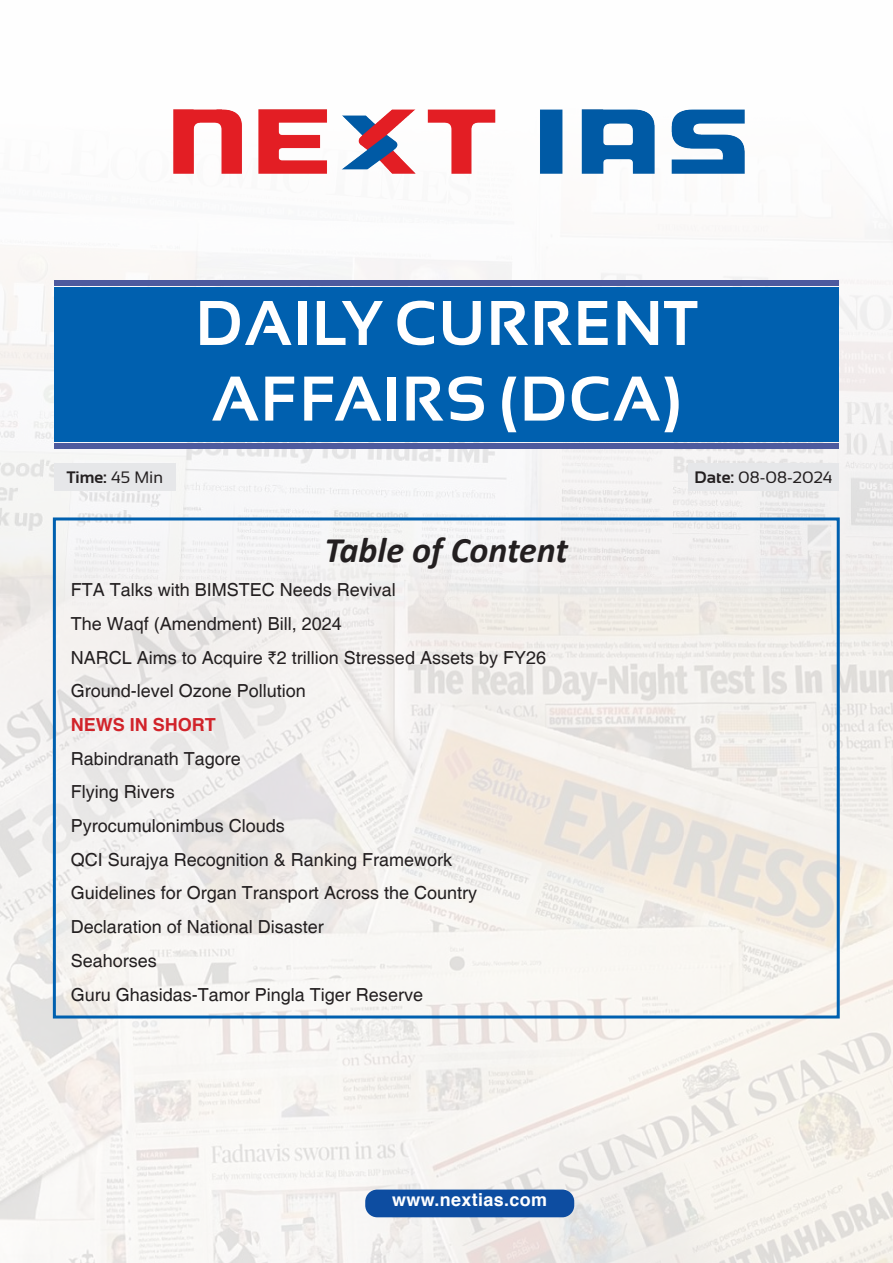
<style>
.page{position:relative;width:893px;height:1263px;background:#fff}
.page>*{position:absolute;margin:0;border:0;box-sizing:border-box;transform-origin:0 0}
.H-2{font:700 63px/75.6px "Sansation";letter-spacing:.02em;color:#fff}
.body{font:italic 700 36px "Calibri";color:#231f20}
.body-2{font:18px "Helvetica";color:#231f20}
.H-2-2{font:700 18px "Helvetica";letter-spacing:.02em;color:#fff}
.body-3{font:700 18px "Helvetica";color:#d1232a}
.t1{font:16.5px "Sansation";color:#231f20}
.t2{font:700 16.5px "Sansation";color:#231f20}
.s1{font-weight:400}
.s2{font-weight:700}
.s3{font-family:"Rupee"}
</style>
<div class="page">
<img style="left:0;top:109px;width:893px;height:425px">
<img style="left:0;top:534px;width:893px;height:729px">
<img style="left:174px;top:109px;width:570px;height:64px">
<div style="left:54px;top:287px;width:785px;height:154px;background:#0060af"></div>
<div style="left:54px;top:443px;width:785px;height:5px;background:#4d5a9e"></div>
<div style="left:54px;top:280px;width:785px;height:6px;background:#4d5a9e"></div>
<div style="left:53px;top:517px;width:787px;height:501px;border:3px solid #0060af"></div>
<div style="left:54px;top:463px;width:122px;height:27px;background:#e6e7e9"></div>
<div style="left:365px;top:1189px;width:209px;height:28px;background:#0d4da1;border-radius:12px"></div>
<div style="left:688px;top:463px;width:151px;height:27px;background:#e6e7e9"></div>
<p class="t2" style="left:67px;top:467px;width:98px">Time: <span class="s1">45 Min</span></p>
<p class="H-2" style="left:196px;top:285px;width:503px">DAILY CURRENT<br>AFFAIRS (DCA)</p>
<p class="t1" style="left:694px;top:468px;width:140px"><span class="s2">Date:</span> 08-08-2024</p>
<p class="body" style="left:324px;top:525px;width:245px">Table of Content</p>
<p class="body-2" style="left:71px;top:579px;width:327px">FTA Talks with BIMSTEC Needs Revival</p>
<p class="body-2" style="left:71px;top:613px;width:273px">The Waqf (Amendment) Bill, 2024</p>
<p class="body-2" style="left:71px;top:647px;width:477px">NARCL Aims to Acquire <span class="s3">`</span>2 trillion Stressed Assets by FY26</p>
<p class="body-2" style="left:71px;top:680px;width:237px">Ground-level Ozone Pollution</p>
<p class="body-3" style="left:71px;top:710px;width:147px">NEWS IN SHORT</p>
<p class="body-2" style="left:71px;top:748px;width:172px">Rabindranath Tagore</p>
<p class="body-2" style="left:71px;top:782px;width:106px">Flying Rivers</p>
<p class="body-2" style="left:71px;top:815px;width:216px">Pyrocumulonimbus Clouds</p>
<p class="body-2" style="left:71px;top:849px;width:383px">QCI Surajya Recognition &amp; Ranking Framework</p>
<p class="body-2" style="left:71px;top:883px;width:408px">Guidelines for Organ Transport Across the Country</p>
<p class="body-2" style="left:71px;top:916px;width:255px">Declaration of National Disaster</p>
<p class="body-2" style="left:71px;top:950px;width:88px">Seahorses</p>
<p class="body-2" style="left:71px;top:984px;width:354px">Guru Ghasidas-Tamor Pingla Tiger Reserve</p>
<p class="H-2-2" style="left:392px;top:1185px;width:157px">www.nextias.com</p>
</div>
